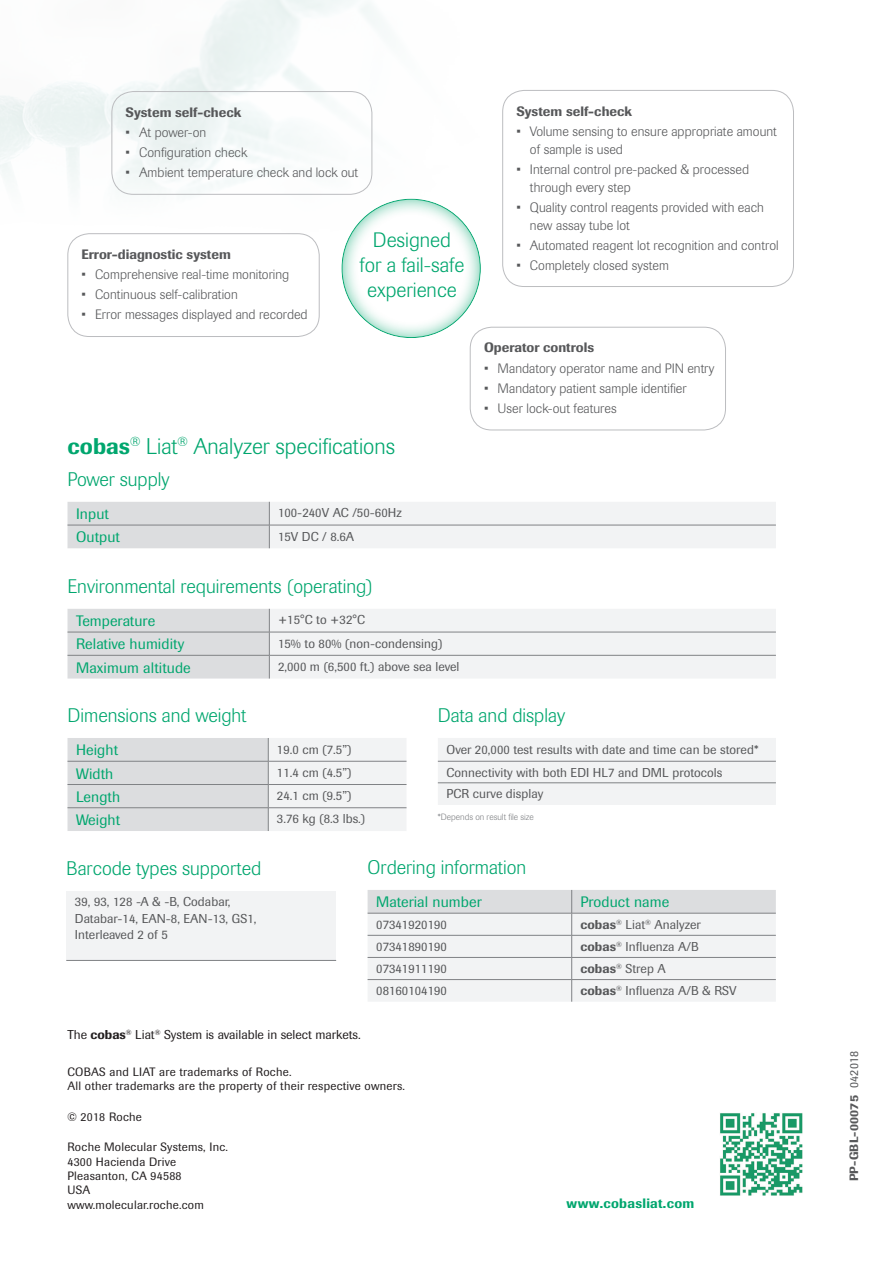
<style>
.page{position:relative;width:893px;height:1263px;background:#fff}
.page>*{position:absolute;margin:0;border:0;box-sizing:border-box;transform-origin:0 0}
.t1{font:300 22.5px "Imago Pro";color:#00a66e}
.t2{font:300 20.7px/24.9px "Imago Pro";color:#00a66e;text-align:center}
.t3{font:300 19.5px "Imago Pro";color:#00a66e}
.t4{font:15px "Imago Pro";letter-spacing:.005em;color:#00a66e}
.Bullets_smaller{font:300 13.5px "Imago Pro";letter-spacing:.005em;color:#57585a}
.TextSample3{font:500 13.5px "Imago Pro";color:#57585a}
.t5{font:500 13.5px "Imago Pro";letter-spacing:.02em;color:#00a66e}
.t6{font:12.75px/16.5px "Imago Pro";letter-spacing:.005em;color:#57585a}
.t7{font:12.75px "Imago Pro";color:#231f20}
._6_Info_body{font:12px "Imago Pro";letter-spacing:.02em;color:#231f20}
._6_Info_body-2{font:500 12px "Imago";letter-spacing:.02em;color:#57585a}
.t8{font:300 9px "Imago Pro";color:#808285}
.s1{font-weight:500}
.s2{font-weight:400}
</style>
<div class="page">
<img style="left:0;top:0;width:794px;height:238px">
<img style="left:720px;top:1113px;width:82px;height:82px">
<svg style="left:68px;top:502px;width:708px;height:46px"></svg>
<div style="left:112px;top:91px;width:260px;height:104px;border:1px solid #bcbdc0;border-radius:22px"></div>
<div style="left:68px;top:233px;width:251px;height:104px;border:1px solid #bcbdc0;border-radius:22px"></div>
<div style="left:502px;top:90px;width:292px;height:197px;border:1px solid #bcbdc0;border-radius:22px"></div>
<div style="left:470px;top:327px;width:256px;height:103px;border:1px solid #bcbdc0;border-radius:22px"></div>
<div style="left:340px;top:197px;width:141px;height:141px;background:#00a66e;opacity:.75"></div>
<svg style="left:68px;top:609px;width:708px;height:69px"></svg>
<svg style="left:368px;top:890px;width:408px;height:112px"></svg>
<div style="left:66px;top:891px;width:270px;height:69px;background:#f2f3f4"></div>
<hr style="left:66px;top:960px;width:270px;height:1px;background:#808285">
<svg style="left:68px;top:738px;width:338px;height:93px"></svg>
<div style="left:438px;top:738px;width:338px;height:67px;background:#f2f3f4"></div>
<hr style="left:438px;top:761px;width:338px;height:1px;background:#808285">
<hr style="left:438px;top:782px;width:338px;height:1px;background:#808285">
<p class="TextSample3" style="left:126px;top:103px;width:117px">System self-check</p>
<p class="Bullets_smaller" style="left:126px;top:123px;width:82px">• At power-on</p>
<p class="Bullets_smaller" style="left:126px;top:144px;width:123px">• Configuration check</p>
<p class="Bullets_smaller" style="left:126px;top:164px;width:234px">• Ambient temperature check and lock out</p>
<p class="TextSample3" style="left:82px;top:245px;width:151px">Error-diagnostic system</p>
<p class="Bullets_smaller" style="left:82px;top:266px;width:209px">• Comprehensive real-time monitoring</p>
<p class="Bullets_smaller" style="left:82px;top:286px;width:158px">• Continuous self-calibration</p>
<p class="Bullets_smaller" style="left:82px;top:306px;width:228px">• Error messages displayed and recorded</p>
<p class="t2" style="left:360px;top:227px;width:106px">Designed for a fail-safe experience</p>
<p class="t1" style="left:68px;top:431px;width:329px"><span class="s1">cobas</span><sup>®</sup> Liat<sup>®</sup> Analyzer specifications</p>
<p class="t3" style="left:68px;top:467px;width:104px">Power supply</p>
<p class="t4" style="left:76px;top:504px;width:34px">Input</p>
<p class="t6" style="left:278px;top:504px;width:125px">100-240V AC /50-60Hz</p>
<p class="t4" style="left:76px;top:527px;width:45px">Output</p>
<p class="t6" style="left:278px;top:528px;width:78px">15V DC / 8.6A</p>
<p class="t3" style="left:68px;top:574px;width:307px">Environmental requirements (operating)</p>
<p class="t4" style="left:76px;top:611px;width:81px">Temperature</p>
<p class="t6" style="left:278px;top:611px;width:89px">+15°C to +32°C</p>
<p class="t4" style="left:76px;top:634px;width:110px">Relative humidity</p>
<p class="t6" style="left:278px;top:635px;width:166px">15% to 80% (non-condensing)</p>
<p class="t4" style="left:76px;top:658px;width:116px">Maximum altitude</p>
<p class="t6" style="left:278px;top:658px;width:183px">2,000 m (6,500 ft.) above sea level</p>
<p class="TextSample3" style="left:516px;top:102px;width:117px">System self-check</p>
<p class="Bullets_smaller" style="left:516px;top:122px;width:262px">• Volume sensing to ensure appropriate amount</p>
<p class="Bullets_smaller" style="left:530px;top:140px;width:95px">of sample is used</p>
<p class="Bullets_smaller" style="left:516px;top:160px;width:234px">• Internal control pre-packed &amp; processed</p>
<p class="Bullets_smaller" style="left:530px;top:178px;width:102px">through every step</p>
<p class="Bullets_smaller" style="left:516px;top:199px;width:249px">• Quality control reagents provided with each</p>
<p class="Bullets_smaller" style="left:530px;top:217px;width:101px">new assay tube lot</p>
<p class="Bullets_smaller" style="left:516px;top:237px;width:264px">• Automated reagent lot recognition and control</p>
<p class="Bullets_smaller" style="left:516px;top:257px;width:154px">• Completely closed system</p>
<p class="TextSample3" style="left:484px;top:339px;width:112px">Operator controls</p>
<p class="Bullets_smaller" style="left:484px;top:359px;width:232px">• Mandatory operator name and PIN entry</p>
<p class="Bullets_smaller" style="left:484px;top:379px;width:204px">• Mandatory patient sample identifier</p>
<p class="Bullets_smaller" style="left:484px;top:399px;width:134px">• User lock-out features</p>
<p class="t3" style="left:68px;top:703px;width:181px">Dimensions and weight</p>
<p class="t4" style="left:76px;top:740px;width:43px">Height</p>
<p class="t6" style="left:277px;top:741px;width:76px">19.0 cm (7.5”)</p>
<p class="t4" style="left:76px;top:763px;width:39px">Width</p>
<p class="t6" style="left:277px;top:764px;width:76px">11.4 cm (4.5”)</p>
<p class="t4" style="left:76px;top:787px;width:46px">Length</p>
<p class="t6" style="left:277px;top:787px;width:76px">24.1 cm (9.5”)</p>
<p class="t4" style="left:76px;top:810px;width:46px">Weight</p>
<p class="t6" style="left:277px;top:810px;width:90px">3.76 kg (8.3 lbs.)</p>
<p class="t3" style="left:438px;top:703px;width:129px">Data and display</p>
<p class="t6" style="left:446px;top:741px;width:313px">Over 20,000 test results with date and time can be stored*</p>
<p class="t6" style="left:446px;top:764px;width:277px">Connectivity with both EDI HL7 and DML protocols</p>
<p class="t6" style="left:446px;top:785px;width:98px">PCR curve display</p>
<p class="t8" style="left:438px;top:810px;width:97px">*Depends on result file size</p>
<p class="t3" style="left:66px;top:856px;width:196px">Barcode types supported</p>
<p class="t6" style="left:75px;top:893px;width:183px">39, 93, 128 -A &amp; -B, Codabar,<br>Databar-14, EAN-8, EAN-13, GS1,<br>Interleaved 2 of 5</p>
<p class="t3" style="left:368px;top:855px;width:160px">Ordering information</p>
<p class="t4" style="left:376px;top:892px;width:107px">Material number</p>
<p class="t4" style="left:580px;top:892px;width:90px">Product name</p>
<p class="t6" style="left:376px;top:916px;width:72px">07341920190</p>
<p class="t6" style="left:580px;top:916px;width:122px"><span class="s1">cobas</span><sup>®</sup> Liat<sup>®</sup> Analyzer</p>
<p class="t6" style="left:376px;top:938px;width:72px">07341890190</p>
<p class="t6" style="left:580px;top:938px;width:120px"><span class="s1">cobas</span><sup>®</sup> Influenza A/B</p>
<p class="t6" style="left:376px;top:960px;width:72px">07341911190</p>
<p class="t6" style="left:580px;top:960px;width:87px"><span class="s1">cobas</span><sup>®</sup> Strep A</p>
<p class="t6" style="left:376px;top:982px;width:72px">08160104190</p>
<p class="t6" style="left:580px;top:982px;width:158px"><span class="s1">cobas</span><sup>®</sup> Influenza A/B &amp; RSV</p>
<p class="t7" style="left:67px;top:1026px;width:295px">The <span class="s1">cobas</span><sup>®</sup> Liat<sup>®</sup> System is available in select markets.</p>
<p class="_6_Info_body" style="left:68px;top:1064px;width:225px">COBAS and LIAT are trademarks of Roche.</p>
<p class="_6_Info_body" style="left:68px;top:1078px;width:339px">All other trademarks are the property of their respective owners.</p>
<p class="_6_Info_body" style="left:68px;top:1109px;width:76px">© 2018 Roche</p>
<p class="_6_Info_body" style="left:68px;top:1139px;width:162px">Roche Molecular Systems, Inc.</p>
<p class="_6_Info_body" style="left:68px;top:1154px;width:110px">4300 Hacienda Drive</p>
<p class="_6_Info_body" style="left:68px;top:1168px;width:116px">Pleasanton, CA 94588</p>
<p class="_6_Info_body" style="left:68px;top:1182px;width:24px">USA</p>
<p class="_6_Info_body" style="left:68px;top:1197px;width:138px">www.molecular.roche.com</p>
<p class="t5" style="left:567px;top:1195px;width:129px">www.cobasliat.com</p>
<p class="_6_Info_body-2" style="left:846px;top:1181px;width:132px;rotate:-90deg">PP-GBL-00075 <span class="s2">042018</span></p>
</div>
